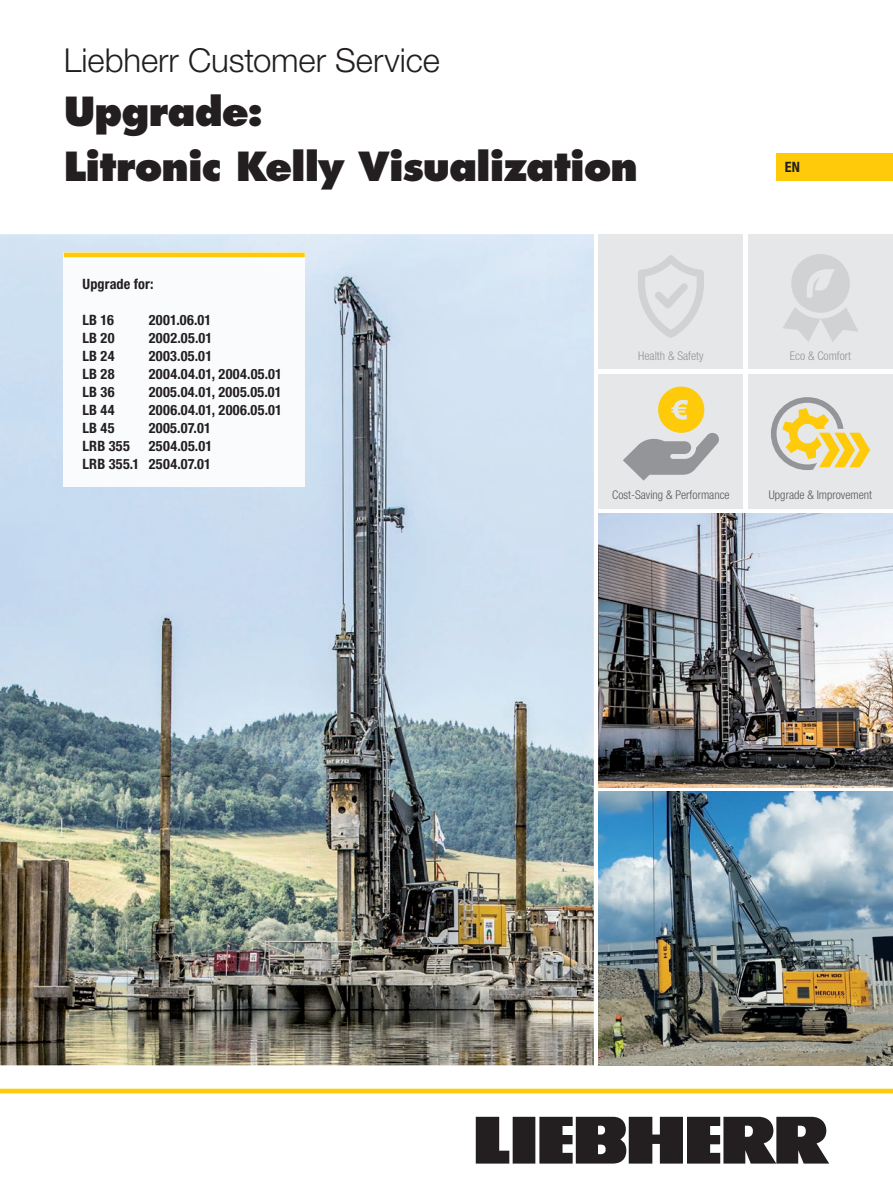
<style>
.page{position:relative;width:893px;height:1187px;background:#fff}
.page>*{position:absolute;margin:0;border:0;box-sizing:border-box;transform-origin:0 0}
.t1{font:800 39px/54px "Futura LT";letter-spacing:-.025em;color:#231f20}
.t2{font:300 33px "Helvetica Neue LT";letter-spacing:-.005em;color:#231f20}
.t3{font:700 condensed 14.25px/18px "Helvetica Neue LT";letter-spacing:.02em;color:#231f20;text-align:right}
.t4{font:300 condensed 12px "Helvetica Neue LT";color:#57585a}
.t5{font:300 condensed 12px "Helvetica Neue LT";color:#939598}
</style>
<div class="page">
<img style="left:0;top:234px;width:594px;height:831px">
<div style="left:0;top:1088px;width:893px;height:5px;background:#feca0a"></div>
<svg style="left:476px;top:1116px;width:353px;height:47px;background:#4d4a4a"></svg>
<img style="left:64px;top:257px;width:241px;height:229px">
<div style="left:64px;top:252px;width:241px;height:5px;background:#feca0a"></div>
<img style="left:598px;top:791px;width:295px;height:274px">
<img style="left:598px;top:513px;width:295px;height:274px">
<div style="left:598px;top:234px;width:145px;height:135px;background:#e6e7e9"></div>
<div style="left:598px;top:374px;width:145px;height:134px;background:#e6e7e9"></div>
<div style="left:748px;top:234px;width:145px;height:135px;background:#e6e7e9"></div>
<div style="left:748px;top:374px;width:145px;height:134px;background:#e6e7e9"></div>
<svg style="left:623px;top:432px;width:96px;height:48px"></svg>
<div style="left:658px;top:386px;width:46px;height:47px;background:#feca0a;border-radius:50%"></div>
<svg style="left:671px;top:400px;width:17px;height:19px"></svg>
<svg style="left:771px;top:397px;width:99px;height:73px"></svg>
<svg style="left:638px;top:255px;width:66px;height:83px"></svg>
<svg style="left:783px;top:254px;width:75px;height:88px"></svg>
<div style="left:776px;top:153px;width:117px;height:27px;background:#feca0a"></div>
<h2 class="t2" style="left:64px;top:41px;width:378px">Liebherr Customer Service</h2>
<h1 class="t1" style="left:64px;top:85px;width:576px">Upgrade:<br>Litronic Kelly Visualization</h1>
<p class="t3" style="left:83px;top:274px;width:72px">Upgrade for:</p>
<p class="t3" style="left:83px;top:310px;width:33px">LB 16</p>
<p class="t3" style="left:149px;top:310px;width:64px">2001.06.01</p>
<p class="t3" style="left:83px;top:328px;width:34px">LB 20</p>
<p class="t3" style="left:149px;top:328px;width:65px">2002.05.01</p>
<p class="t3" style="left:83px;top:346px;width:34px">LB 24</p>
<p class="t3" style="left:149px;top:346px;width:65px">2003.05.01</p>
<p class="t3" style="left:83px;top:364px;width:34px">LB 28</p>
<p class="t3" style="left:149px;top:364px;width:135px">2004.04.01, 2004.05.01</p>
<p class="t3" style="left:83px;top:382px;width:34px">LB 36</p>
<p class="t3" style="left:149px;top:382px;width:134px">2005.04.01, 2005.05.01</p>
<p class="t3" style="left:83px;top:400px;width:34px">LB 44</p>
<p class="t3" style="left:149px;top:400px;width:135px">2006.04.01, 2006.05.01</p>
<p class="t3" style="left:83px;top:418px;width:34px">LB 45</p>
<p class="t3" style="left:149px;top:418px;width:64px">2005.07.01</p>
<p class="t3" style="left:83px;top:436px;width:49px">LRB 355</p>
<p class="t3" style="left:83px;top:436px;width:131px">2504.05.01<br>LRB 355.1 2504.07.01</p>
<p class="t5" style="left:638px;top:349px;width:67px">Health &amp; Safety</p>
<p class="t4" style="left:612px;top:488px;width:119px">Cost-Saving &amp; Performance</p>
<p class="t3" style="left:785px;top:158px;width:17px">EN</p>
<p class="t5" style="left:790px;top:349px;width:63px">Eco &amp; Comfort</p>
<p class="t4" style="left:769px;top:488px;width:105px">Upgrade &amp; Improvement</p>
</div>
